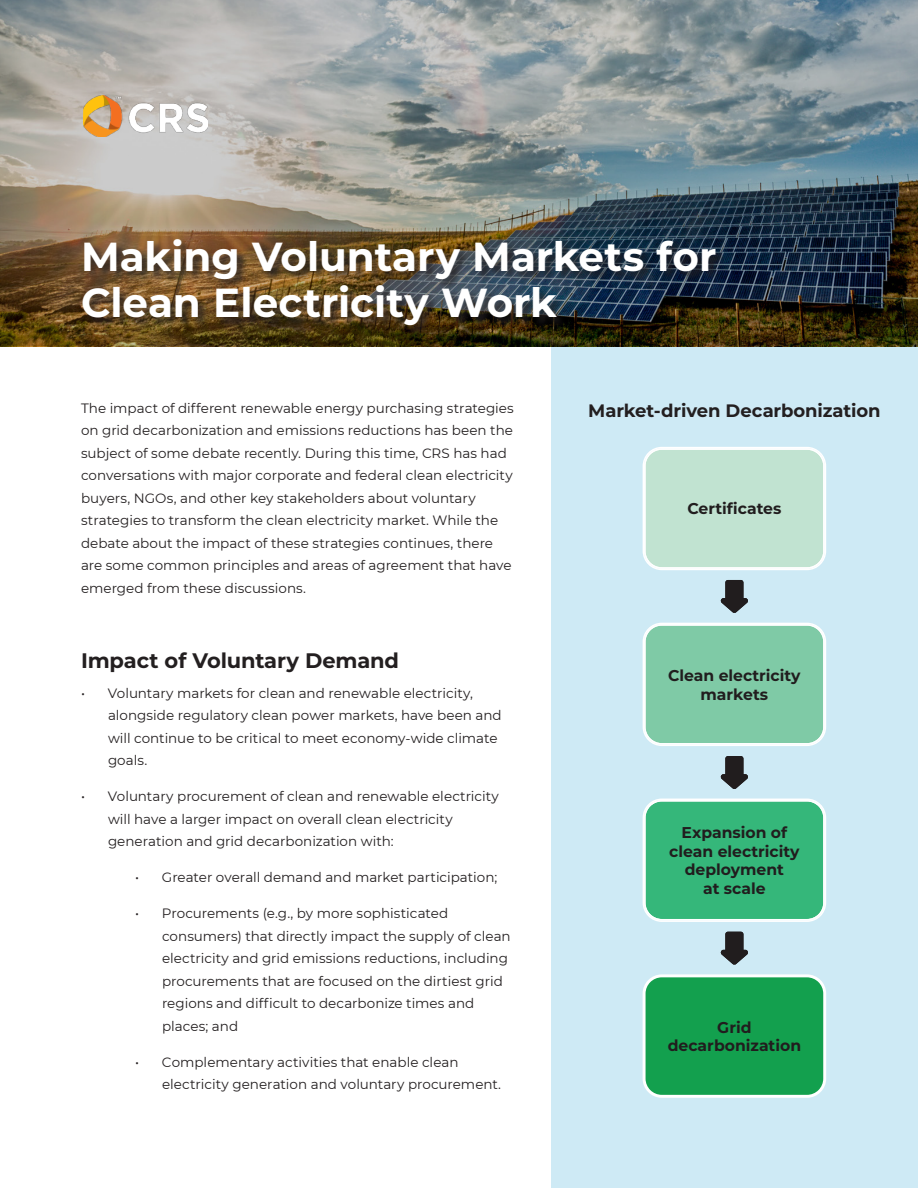
<style>
.page{position:relative;width:918px;height:1188px;background:#fff}
.page>*{position:absolute;margin:0;border:0;box-sizing:border-box;transform-origin:0 0}
.t1{font:700 40.5px/46.5px "Montserrat";color:#fff}
.t2{font:700 21px "Montserrat";letter-spacing:-.01em;color:#231f20}
.t3{font:700 18px "Montserrat";letter-spacing:-.005em;color:#231f20}
.t4{font:700 15.6px/18.8px "Montserrat";color:#211d1e;text-align:center}
.t5{font:13.5px/22.5px "Montserrat";color:#231f20}
</style>
<div class="page">
<div style="left:551px;top:346px;width:367px;height:842px;background:#ceeaf5"></div>
<img style="left:0;top:0;width:918px;height:346px">
<div style="left:82px;top:239px;width:645px;height:98px;background:#231f20;opacity:.75"></div>
<svg style="left:643px;top:974px;width:183px;height:124px;background:#27a85d"></svg>
<svg style="left:643px;top:447px;width:183px;height:123px;background:#c5e5d4"></svg>
<svg style="left:643px;top:623px;width:183px;height:123px;background:#89cead"></svg>
<svg style="left:643px;top:799px;width:183px;height:123px;background:#45bc85"></svg>
<svg style="left:720px;top:598px;width:28px;height:15px"></svg>
<div style="left:725px;top:580px;width:18px;height:21px;background:#211d1e;border-radius:3px"></div>
<svg style="left:720px;top:774px;width:28px;height:15px"></svg>
<div style="left:725px;top:756px;width:18px;height:21px;background:#211d1e;border-radius:3px"></div>
<svg style="left:720px;top:950px;width:28px;height:15px"></svg>
<div style="left:725px;top:932px;width:18px;height:21px;background:#211d1e;border-radius:3px"></div>
<img style="left:84px;top:96px;width:124px;height:40px">
<h1 class="t1" style="left:81px;top:236px;width:637px">Making Voluntary Markets for<br>Clean Electricity Work</h1>
<p class="t5" style="left:81px;top:398px;width:434px">The impact of different renewable energy purchasing strategies on grid decarbonization and emissions reductions has been the subject of some debate recently. During this time, CRS has had conversations with major corporate and federal clean electricity buyers, NGOs, and other key stakeholders about voluntary strategies to transform the clean electricity market. While the debate about the impact of these strategies continues, there are some common principles and areas of agreement that have emerged from these discussions.</p>
<h2 class="t2" style="left:81px;top:652px;width:320px">Impact of Voluntary Demand</h2>
<p class="t5" style="left:108px;top:683px;width:395px;text-indent:-27px">• Voluntary markets for clean and renewable electricity, alongside regulatory clean power markets, have been and will continue to be critical to meet economy-wide climate goals.</p>
<p class="t5" style="left:108px;top:786px;width:392px;text-indent:-27px">• Voluntary procurement of clean and renewable electricity will have a larger impact on overall clean electricity generation and grid decarbonization with:</p>
<p class="t5" style="left:135px;top:867px;width:364px">• Greater overall demand and market participation;</p>
<p class="t5" style="left:162px;top:903px;width:350px;text-indent:-27px">• Procurements (e.g., by more sophisticated consumers) that directly impact the supply of clean electricity and grid emissions reductions, including procurements that are focused on the dirtiest grid regions and difficult to decarbonize times and places; and</p>
<p class="t5" style="left:162px;top:1052px;width:341px;text-indent:-27px">• Complementary activities that enable clean electricity generation and voluntary procurement.</p>
<h3 class="t3" style="left:588px;top:403px;width:294px">Market-driven Decarbonization</h3>
<p class="t4" style="left:687px;top:500px;width:95px">Certificates</p>
<p class="t4" style="left:668px;top:667px;width:134px">Clean electricity markets</p>
<p class="t4" style="left:669px;top:824px;width:132px">Expansion of clean electricity deployment<br>at scale</p>
<p class="t4" style="left:668px;top:1019px;width:135px">Grid decarbonization</p>
</div>
